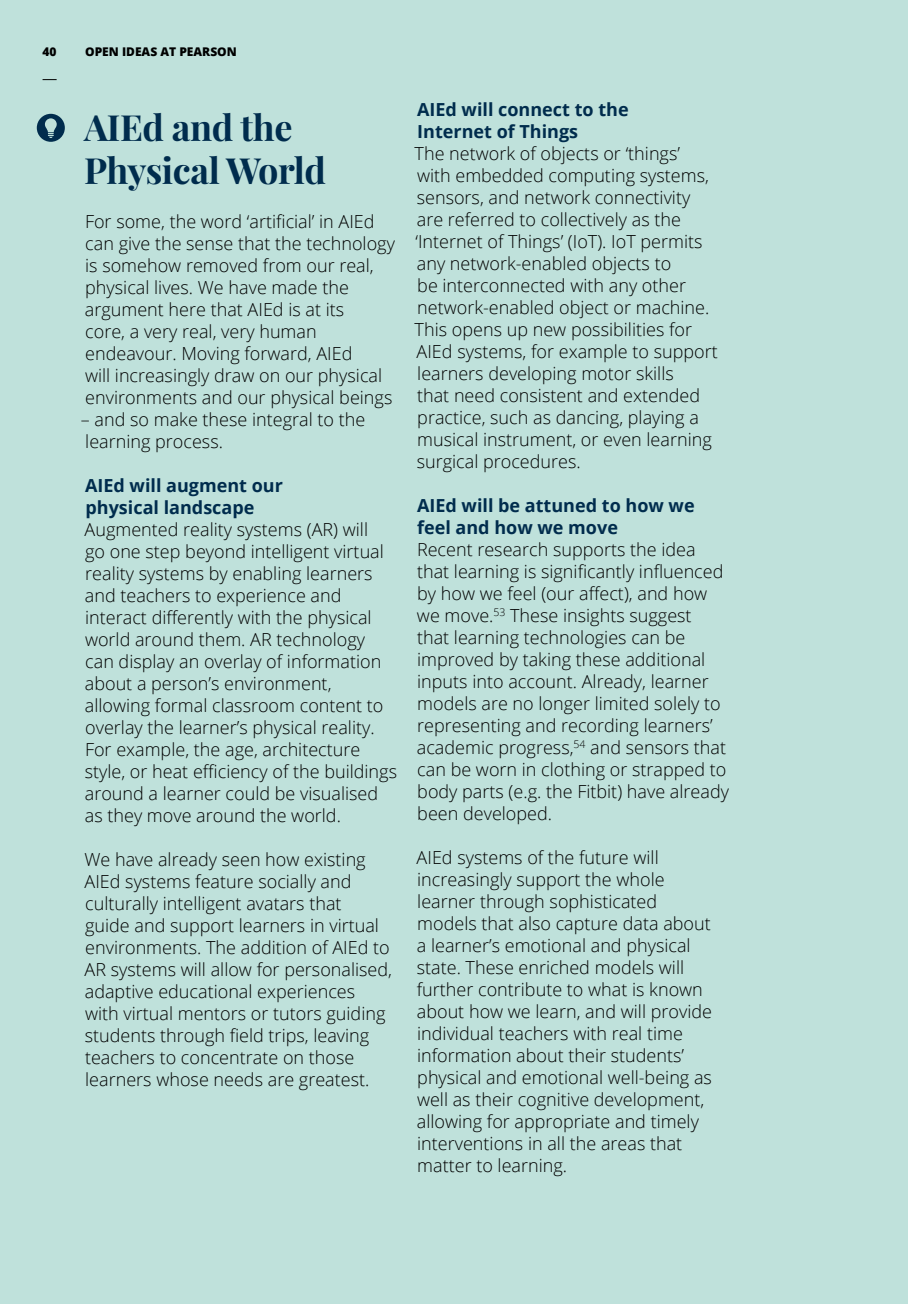
<style>
.page{position:relative;width:908px;height:1304px;background:#fff}
.page>*{position:absolute;margin:0;border:0;box-sizing:border-box;transform-origin:0 0}
.t1{font:700 36px/43.2px "Playfair Display";letter-spacing:-.01em;color:#002c4d}
.t2{font:300 18px/22px "Open Sans";color:#000}
.t3{font:700 18px/22px "Open Sans";color:#002c4d}
.t4{font:800 12px "Open Sans";color:#000}
</style>
<div class="page">
<div style="left:0;top:0;width:907px;height:1304px;background:#bfe1db"></div>
<svg style="left:43px;top:79px;width:14px;height:1px"></svg>
<div style="left:37px;top:114px;width:28px;height:28px;background:#002c4d;border-radius:50%"></div>
<svg style="left:45px;top:118px;width:12px;height:20px"></svg>
<p class="t4" style="left:43px;top:42px;width:16px">40</p>
<p class="t4" style="left:85px;top:42px;width:153px">OPEN IDEAS AT PEARSON</p>
<h1 class="t1" style="left:84px;top:106px;width:243px">AIEd and the<br>Physical World</h1>
<p class="t2" style="left:85px;top:210px;width:311px">For some, the word ‘artificial’ in AIEd can give the sense that the technology is somehow removed from our real, physical lives. We have made the argument here that AIEd is at its<br>core, a very real, very human endeavour. Moving forward, AIEd<br>will increasingly draw on our physical environments and our physical beings</p>
<p class="t2" style="left:81px;top:408px;width:286px">– and so make these integral to the learning process.</p>
<p class="t3" style="left:85px;top:474px;width:199px">AIEd will augment our physical landscape</p>
<p class="t2" style="left:85px;top:518px;width:314px">Augmented reality systems (AR) will<br>go one step beyond intelligent virtual reality systems by enabling learners and teachers to experience and interact differently with the physical world around them. AR technology can display an overlay of information about a person’s environment, allowing formal classroom content to overlay the learner’s physical reality.<br>For example, the age, architecture style, or heat efficiency of the buildings around a learner could be visualised as they move around the world.</p>
<p class="t2" style="left:84px;top:848px;width:309px">We have already seen how existing AIEd systems feature socially and culturally intelligent avatars that<br>guide and support learners in virtual environments. The addition of AIEd to AR systems will allow for personalised, adaptive educational experiences with virtual mentors or tutors guiding students through field trips, leaving teachers to concentrate on those learners whose needs are greatest.</p>
<p class="t3" style="left:417px;top:98px;width:213px">AIEd will connect to the<br>Internet of Things</p>
<p class="t2" style="left:414px;top:142px;width:304px">The network of objects or ‘things’ with embedded computing systems, sensors, and network connectivity are referred to collectively as the ‘Internet of Things’ (IoT). IoT permits any network-enabled objects to<br>be interconnected with any other network-enabled object or machine.<br>This opens up new possibilities for AIEd systems, for example to support learners developing motor skills<br>that need consistent and extended practice, such as dancing, playing a musical instrument, or even learning surgical procedures.</p>
<p class="t3" style="left:417px;top:494px;width:279px">AIEd will be attuned to how we feel and how we move</p>
<p class="t2" style="left:416px;top:538px;width:313px">Recent research supports the idea that learning is significantly influenced by how we feel (our affect), and how we move.<sup>53</sup> These insights suggest<br>that learning technologies can be improved by taking these additional inputs into account. Already, learner models are no longer limited solely to representing and recording learners’ academic progress,<sup>54</sup> and sensors that can be worn in clothing or strapped to body parts (e.g. the Fitbit) have already been developed.</p>
<p class="t2" style="left:416px;top:846px;width:297px">AIEd systems of the future will increasingly support the whole learner through sophisticated models that also capture data about a learner’s emotional and physical state. These enriched models will further contribute to what is known about how we learn, and will provide individual teachers with real time information about their students’ physical and emotional well-being as well as their cognitive development, allowing for appropriate and timely interventions in all the areas that matter to learning.</p>
</div>
